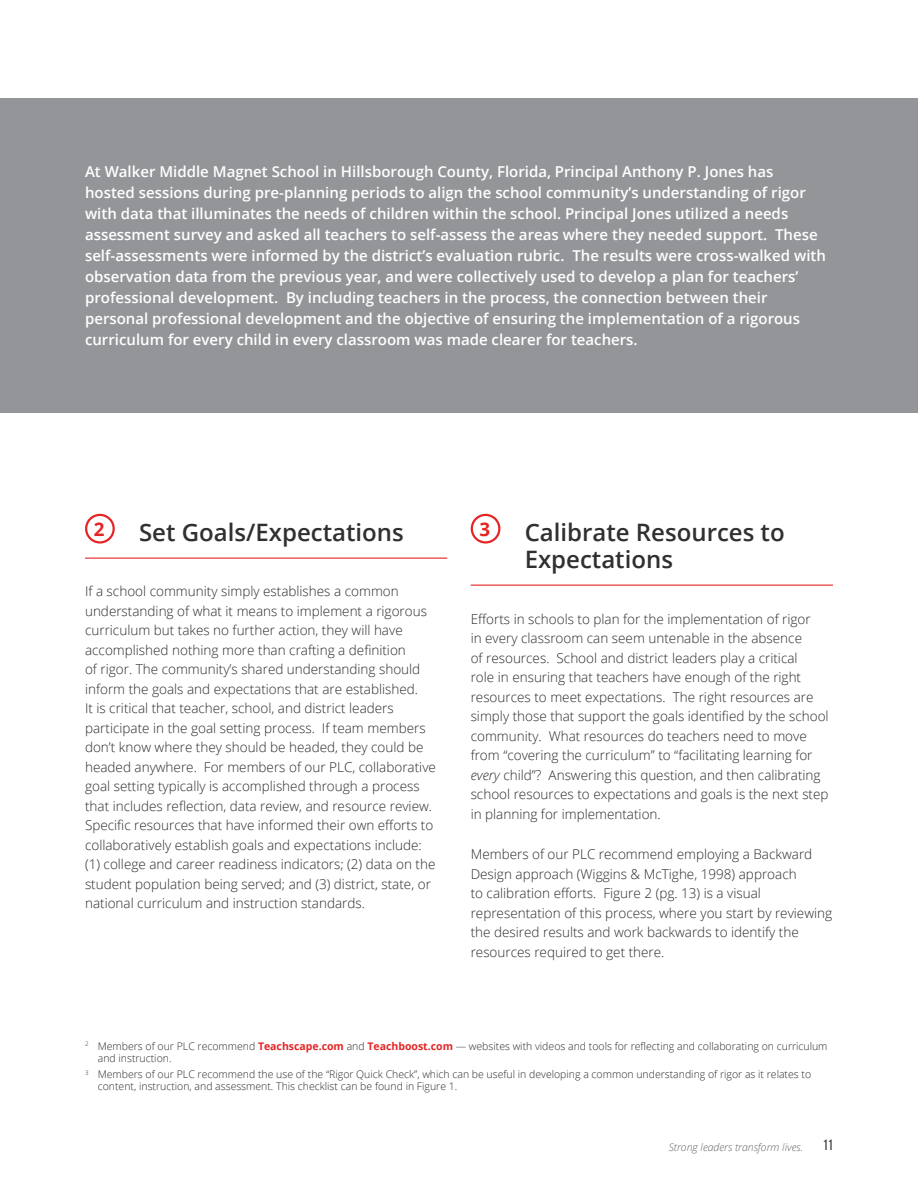
<style>
.page{position:relative;width:918px;height:1188px;background:#fff}
.page>*{position:absolute;margin:0;border:0;box-sizing:border-box;transform-origin:0 0}
.t1{font:600 24px/27px "Open Sans";color:#312f30}
.t2{font:700 18.75px "Open Sans";color:#e32525}
.t3{font:600 15px/21px "Open Sans";color:#fff}
.t4{font:15px "Bebas Neue";color:#312f30}
.t5{font:300 13.5px/19.5px "Open Sans";color:#2b292a}
.t6{font:300 10.5px/12px "Open Sans";color:#2b292a}
.t7{font:italic 300 10.5px "Open Sans";color:#636366}
.s1{font-style:italic}
.s2{font-weight:700;color:#e32525}
</style>
<div class="page">
<div style="left:0;top:98px;width:918px;height:314px;background:#939598"></div>
<hr style="left:85px;top:558px;width:362px;height:1px;background:#e32525">
<div style="left:85px;top:514px;width:30px;height:30px;border:2px solid #e32525;border-radius:50%"></div>
<hr style="left:471px;top:585px;width:362px;height:1px;background:#e32525">
<div style="left:471px;top:514px;width:29px;height:30px;border:2px solid #e32525;border-radius:50%"></div>
<p class="t3" style="left:85px;top:161px;width:742px">At Walker Middle Magnet School in Hillsborough County, Florida, Principal Anthony P. Jones has hosted sessions during pre-planning periods to align the school community’s understanding of rigor with data that illuminates the needs of children within the school. Principal Jones utilized a needs assessment survey and asked all teachers to self-assess the areas where they needed support. These self-assessments were informed by the district’s evaluation rubric. The results were cross-walked with observation data from the previous year, and were collectively used to develop a plan for teachers’ professional development. By including teachers in the process, the connection between their personal professional development and the objective of ensuring the implementation of a rigorous curriculum for every child in every classroom was made clearer for teachers.</p>
<h2 class="t2" style="left:94px;top:516px;width:12px">2</h2>
<h1 class="t1" style="left:139px;top:518px;width:266px">Set Goals/Expectations</h1>
<h2 class="t2" style="left:480px;top:516px;width:12px">3</h2>
<h1 class="t1" style="left:525px;top:518px;width:262px">Calibrate Resources to<br>Expectations</h1>
<p class="t5" style="left:85px;top:581px;width:352px">If a school community simply establishes a common understanding of what it means to implement a rigorous curriculum but takes no further action, they will have accomplished nothing more than crafting a definition<br>of rigor. The community’s shared understanding should inform the goals and expectations that are established.<br>It is critical that teacher, school, and district leaders participate in the goal setting process. If team members don’t know where they should be headed, they could be headed anywhere. For members of our PLC, collaborative goal setting typically is accomplished through a process that includes reflection, data review, and resource review.<br>Specific resources that have informed their own efforts to collaboratively establish goals and expectations include: (1) college and career readiness indicators; (2) data on the student population being served; and (3) district, state, or national curriculum and instruction standards.</p>
<p class="t5" style="left:471px;top:609px;width:360px">Efforts in schools to plan for the implementation of rigor<br>in every classroom can seem untenable in the absence<br>of resources. School and district leaders play a critical<br>role in ensuring that teachers have enough of the right resources to meet expectations. The right resources are simply those that support the goals identified by the school community. What resources do teachers need to move from “covering the curriculum” to “facilitating learning for <span class="s1">every</span> child”? Answering this question, and then calibrating school resources to expectations and goals is the next step in planning for implementation.</p>
<p class="t5" style="left:471px;top:844px;width:363px">Members of our PLC recommend employing a Backward Design approach (Wiggins &amp; McTighe, 1998) approach<br>to calibration efforts. Figure 2 (pg. 13) is a visual representation of this process, where you start by reviewing the desired results and work backwards to identify the resources required to get there.</p>
<p class="t6" style="left:98px;top:1040px;width:731px;text-indent:-13px"><sup>2</sup> Members of our PLC recommend <span class="s2">Teachscape.com</span> and <span class="s2">Teachboost.com</span> — websites with videos and tools for reflecting and collaborating on curriculum and instruction.</p>
<p class="t6" style="left:98px;top:1068px;width:715px;text-indent:-13px"><sup>3</sup> Members of our PLC recommend the use of the “Rigor Quick Check”, which can be useful in developing a common understanding of rigor as it relates to content, instruction, and assessment. This checklist can be found in Figure 1.</p>
<p class="t7" style="left:669px;top:1140px;width:136px">Strong leaders transform lives.</p>
<p class="t4" style="left:823px;top:1137px;width:12px">11</p>
</div>
